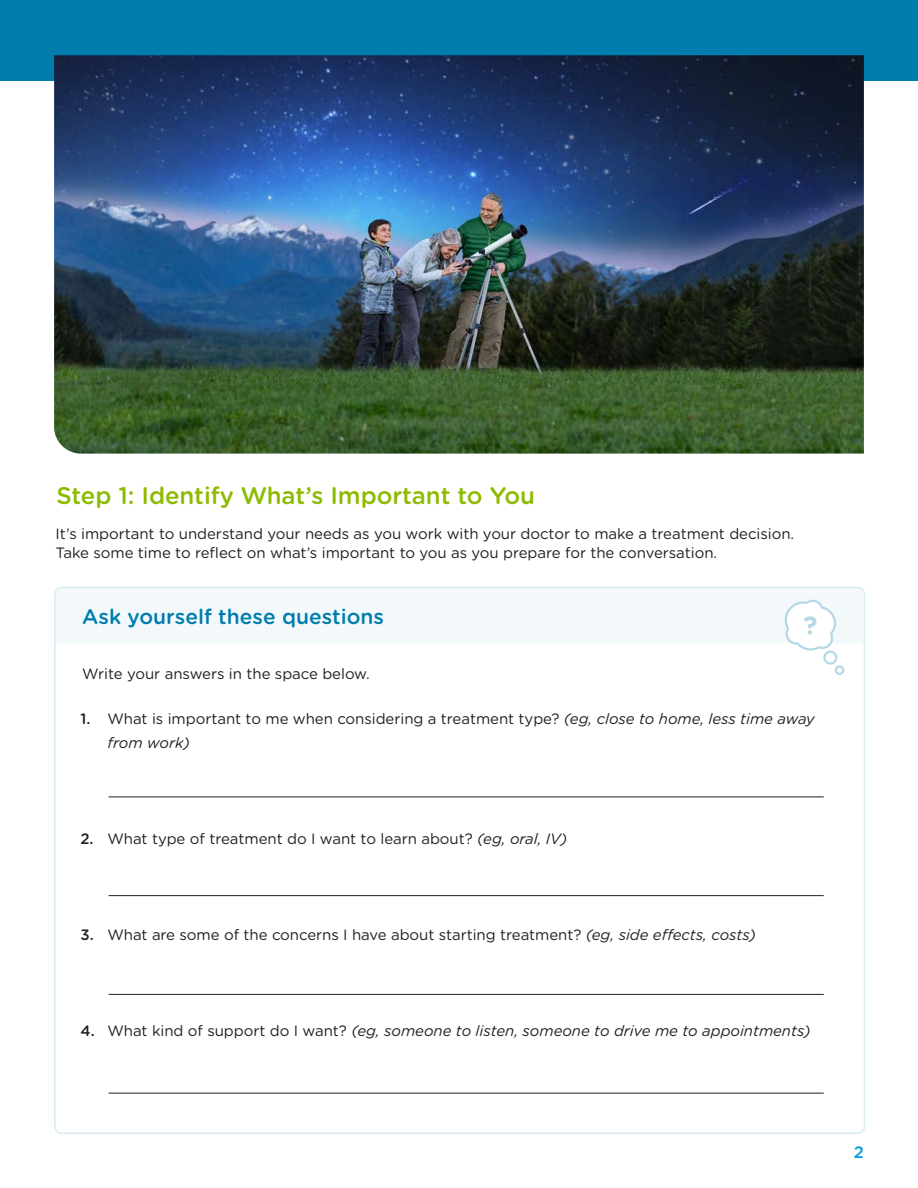
<style>
.page{position:relative;width:918px;height:1188px;background:#fff}
.page>*{position:absolute;margin:0;border:0;box-sizing:border-box;transform-origin:0 0}
.Steps{font:500 24px "Gotham Rounded";letter-spacing:-.005em;color:#8dbb00}
.t1{font:500 21px "Gotham Rounded";color:#007dad}
.t2{font:500 16.5px "Gotham Rounded";color:#009fdf}
.Body{font:15px/19.5px "Gotham Rounded";letter-spacing:-.005em;color:#231f20}
.t3{font:italic 15px "Gotham Rounded";letter-spacing:-.005em;color:#231f20}
.s1{font-weight:500}
.s2{font-style:italic}
.s3{font-weight:500;font-style:normal}
.s4{font-style:normal}
</style>
<div class="page">
<div style="left:0;top:0;width:918px;height:81px;background:#007dad"></div>
<div style="left:57px;top:588px;width:807px;height:55px;background:#f3f9fb"></div>
<hr style="left:109px;top:797px;width:715px;height:1px;background:#231f20">
<hr style="left:109px;top:994px;width:715px;height:1px;background:#231f20">
<hr style="left:109px;top:895px;width:715px;height:1px;background:#231f20">
<hr style="left:109px;top:1093px;width:715px;height:1px;background:#231f20">
<img style="left:54px;top:55px;width:810px;height:399px">
<svg style="left:785px;top:600px;width:60px;height:75px"></svg>
<p class="Steps" style="left:56px;top:478px;width:480px">Step 1: Identify What’s Important to You</p>
<p class="Body" style="left:56px;top:523px;width:740px">It’s important to understand your needs as you work with your doctor to make a treatment decision.<br>Take some time to reflect on what’s important to you as you prepare for the conversation.</p>
<h4 class="t1" style="left:82px;top:601px;width:303px">Ask yourself these questions</h4>
<p class="Body" style="left:82px;top:663px;width:289px">Write your answers in the space below.</p>
<p class="Body" style="left:108px;top:706px;width:709px;line-height:24px;text-indent:-27px"><span class="s1">1.</span> What is important to me when considering a treatment type? <span class="s2">(eg, close to home, less time away from work)</span></p>
<p class="Body" style="left:81px;top:829px;width:488px"><span class="s1">2.</span> What type of treatment do I want to learn about? <span class="s2">(eg, oral, IV)</span></p>
<p class="Body" style="left:81px;top:925px;width:677px"><span class="s1">3.</span> What are some of the concerns I have about starting treatment? <span class="s2">(eg, side effects, costs)</span></p>
<p class="t3" style="left:81px;top:1021px;width:732px"><span class="s3">4.</span> <span class="s4">What kind of support do I want?</span> (eg, someone to listen, someone to drive me to appointments)</p>
<p class="t2" style="left:854px;top:1141px;width:12px">2</p>
</div>
